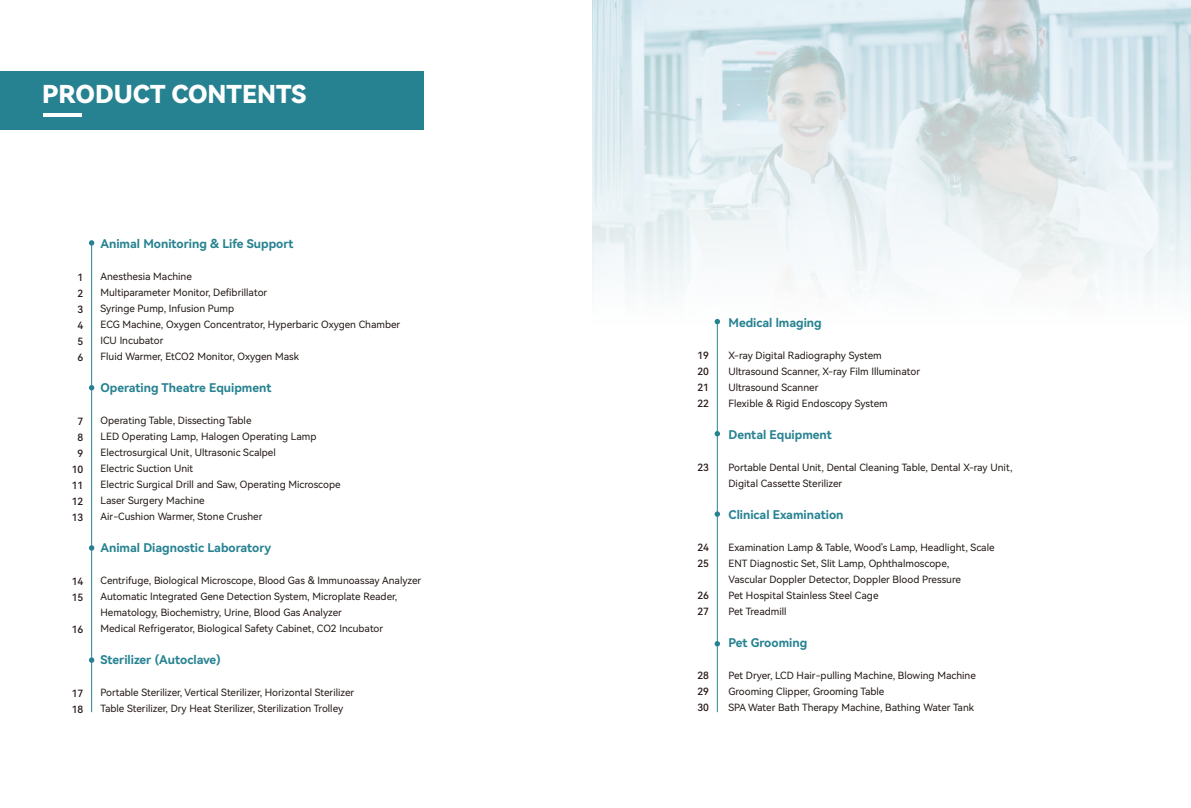
<style>
.page{position:relative;width:1191px;height:808px;background:#fff}
.page>*{position:absolute;margin:0;border:0;box-sizing:border-box;transform-origin:0 0}
.t1{font:24.7px "Harmony OS Sans SC Black";color:#fff}
.t2{font:12px "Harmony OS Sans SC Bold";color:#268291}
.t3{font:10px/16px "Harmony OS Sans SC";color:#221815}
.t4{font:10px/16px "Harmony OS Sans Medium";color:#221815}
</style>
<div class="page">
<div style="left:0;top:71px;width:423px;height:59px;background:#268291"></div>
<img style="left:593px;top:0;width:598px;height:333px">
<hr style="left:43px;top:113px;width:38px;height:3px;background:#fff">
<hr style="left:91px;top:243px;width:1px;height:469px;background:#268291">
<svg style="left:89px;top:240px;width:5px;height:6px"></svg>
<svg style="left:89px;top:385px;width:5px;height:5px"></svg>
<svg style="left:89px;top:545px;width:5px;height:6px"></svg>
<svg style="left:89px;top:657px;width:5px;height:6px"></svg>
<hr style="left:717px;top:322px;width:1px;height:390px;background:#268291">
<svg style="left:714px;top:319px;width:6px;height:5px"></svg>
<svg style="left:714px;top:431px;width:6px;height:5px"></svg>
<svg style="left:714px;top:511px;width:6px;height:6px"></svg>
<svg style="left:714px;top:641px;width:6px;height:5px"></svg>
<h1 class="t1" style="left:42px;top:77px;width:266px">PRODUCT CONTENTS</h1>
<p class="t4" style="left:77px;top:269px;width:7px;text-align:justify">1<br>2<br>3<br>4<br>5<br>6</p>
<p class="t4" style="left:72px;top:413px;width:13px;text-align:center">7<br>8<br>9<br>10<br>11<br>12<br>13</p>
<p class="t4" style="left:72px;top:573px;width:13px">14<br>15</p>
<p class="t4" style="left:72px;top:621px;width:13px">16</p>
<p class="t4" style="left:72px;top:685px;width:13px">17<br>18</p>
<p class="t2" style="left:100px;top:235px;width:194px">Animal Monitoring &amp; Life Support</p>
<p class="t3" style="left:100px;top:268px;width:301px">Anesthesia Machine<br>Multiparameter Monitor, Defibrillator<br>Syringe Pump, Infusion Pump<br>ECG Machine, Oxygen Concentrator, Hyperbaric Oxygen Chamber ICU Incubator<br>Fluid Warmer, EtCO2 Monitor, Oxygen Mask</p>
<p class="t2" style="left:100px;top:379px;width:172px">Operating Theatre Equipment</p>
<p class="t3" style="left:100px;top:412px;width:242px">Operating Table, Dissecting Table<br>LED Operating Lamp, Halogen Operating Lamp Electrosurgical Unit, Ultrasonic Scalpel<br>Electric Suction Unit<br>Electric Surgical Drill and Saw, Operating Microscope Laser Surgery Machine<br>Air-Cushion Warmer, Stone Crusher</p>
<p class="t2" style="left:100px;top:539px;width:172px">Animal Diagnostic Laboratory</p>
<p class="t3" style="left:100px;top:572px;width:322px">Centrifuge, Biological Microscope, Blood Gas &amp; Immunoassay Analyzer Automatic Integrated Gene Detection System, Microplate Reader, Hematology, Biochemistry, Urine, Blood Gas Analyzer<br>Medical Refrigerator, Biological Safety Cabinet, CO2 Incubator</p>
<p class="t2" style="left:100px;top:651px;width:122px">Sterilizer (Autoclave)</p>
<p class="t3" style="left:100px;top:684px;width:255px">Portable Sterilizer, Vertical Sterilizer, Horizontal Sterilizer<br>Table Sterilizer, Dry Heat Sterilizer, Sterilization Trolley</p>
<p class="t4" style="left:697px;top:347px;width:13px;text-align:justify">19<br>20<br>21<br>22</p>
<p class="t4" style="left:697px;top:459px;width:13px">23</p>
<p class="t4" style="left:697px;top:539px;width:13px">24<br>25</p>
<p class="t4" style="left:697px;top:587px;width:13px">26<br>27</p>
<p class="t4" style="left:697px;top:667px;width:13px;text-align:justify">28<br>29<br>30</p>
<p class="t2" style="left:728px;top:315px;width:95px">Medical lmaging</p>
<p class="t3" style="left:728px;top:347px;width:193px">X-ray Digital Radiography System Ultrasound Scanner, X-ray Film Illuminator Ultrasound Scanner<br>Flexible &amp; Rigid Endoscopy System</p>
<p class="t2" style="left:728px;top:427px;width:105px">Dental Equipment</p>
<p class="t3" style="left:728px;top:459px;width:285px">Portable Dental Unit, Dental Cleaning Table, Dental X-ray Unit,<br>Digital Cassette Sterilizer</p>
<p class="t2" style="left:728px;top:507px;width:116px">Clinical Examination</p>
<p class="t3" style="left:728px;top:539px;width:268px">Examination Lamp &amp; Table, Wood's Lamp, Headlight, Scale ENT Diagnostic Set, Slit Lamp, Ophthalmoscope,<br>Vascular Doppler Detector, Doppler Blood Pressure<br>Pet Hospital Stainless Steel Cage<br>Pet Treadmill</p>
<p class="t2" style="left:728px;top:635px;width:80px">Pet Grooming</p>
<p class="t3" style="left:728px;top:667px;width:249px">Pet Dryer, LCD Hair-pulling Machine, Blowing Machine<br>Grooming Clipper, Grooming Table<br>SPA Water Bath Therapy Machine, Bathing Water Tank</p>
</div>
